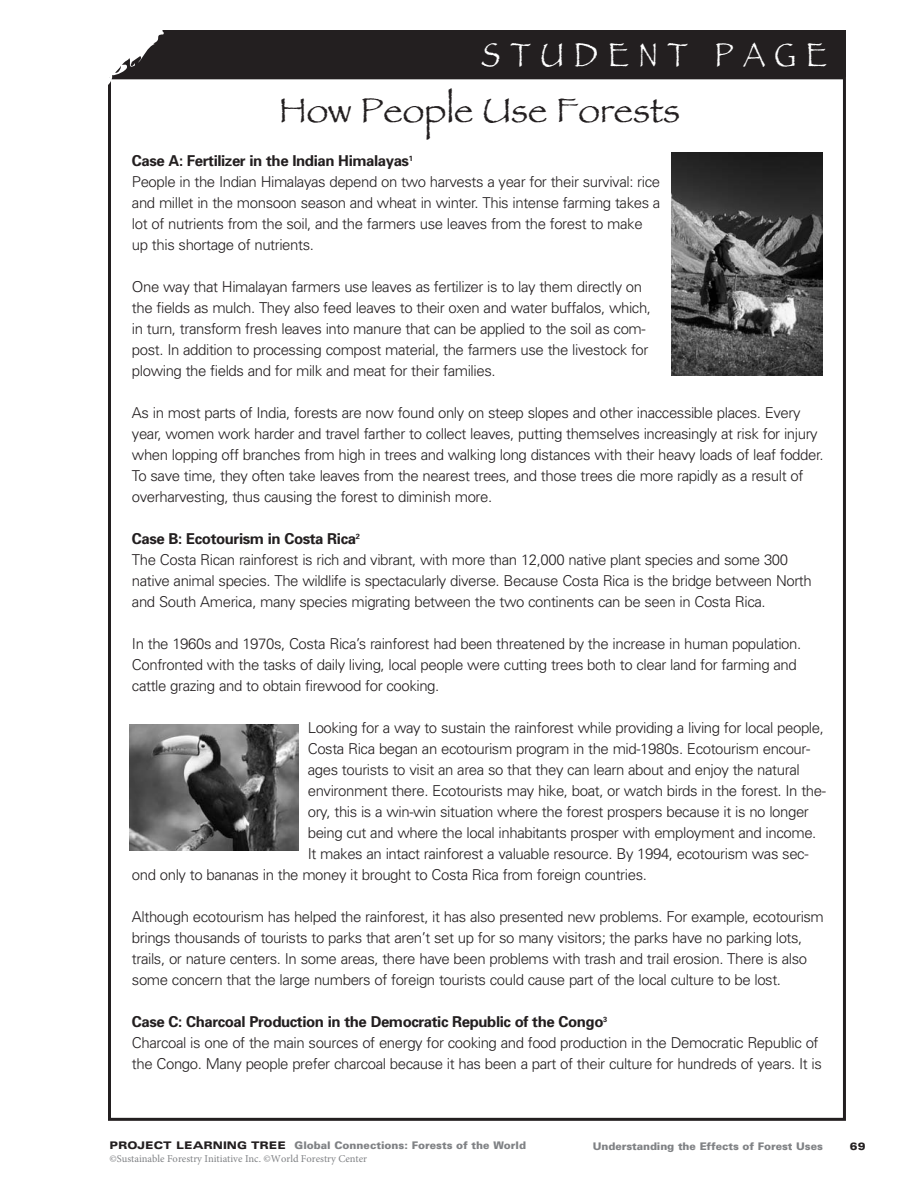
<style>
.page{position:relative;width:918px;height:1188px;background:#fff}
.page>*{position:absolute;margin:0;border:0;box-sizing:border-box;transform-origin:0 0}
.t1{font:36px "Papyrus";color:#231f20}
.t2{font:34.5px "Papyrus";letter-spacing:.33em;color:#fff;scale:.85 1}
.t3{font:300 15px/21px "Univers";letter-spacing:-.03em;color:#231f20}
.t4{font:900 10.5px "Univers";letter-spacing:-.005em;color:#808285}
.t5{font:10.5px "Minion Pro";color:#808285}
.t6{font:900 expanded 10.5px "Univers";color:#231f20}
.s1{font-weight:700}
.s2{font-stretch:expanded;color:#231f20}
</style>
<div class="page">
<div style="left:6px;top:30px;width:840px;height:47px;background:#231f20"></div>
<img style="left:671px;top:152px;width:151px;height:223px">
<img style="left:130px;top:725px;width:169px;height:125px">
<svg style="left:6px;top:30px;width:188px;height:168px"></svg>
<h2 class="t2" style="left:482px;top:34px;width:408px">STUDENT PAGE</h2>
<h1 class="t1" style="left:279px;top:88px;width:402px">How People Use Forests</h1>
<p class="t3" style="left:132px;top:152px;width:530px"><span class="s1">Case A: Fertilizer in the Indian Himalayas</span><sup>1<br></sup>People in the Indian Himalayas depend on two harvests a year for their survival: rice and millet in the monsoon season and wheat in winter. This intense farming takes a lot of nutrients from the soil, and the farmers use leaves from the forest to make up this shortage of nutrients.</p>
<p class="t3" style="left:132px;top:278px;width:521px">One way that Himalayan farmers use leaves as fertilizer is to lay them directly on the fields as mulch. They also feed leaves to their oxen and water buffalos, which, in turn, transform fresh leaves into manure that can be applied to the soil as com&shy;post. In addition to processing compost material, the farmers use the livestock for plowing the fields and for milk and meat for their families.</p>
<p class="t3" style="left:132px;top:404px;width:693px">As in most parts of India, forests are now found only on steep slopes and other inaccessible places. Every year, women work harder and travel farther to collect leaves, putting themselves increasingly at risk for injury when lopping off branches from high in trees and walking long distances with their heavy loads of leaf fodder.<br>To save time, they often take leaves from the nearest trees, and those trees die more rapidly as a result of overharvesting, thus causing the forest to diminish more.</p>
<p class="t3" style="left:132px;top:530px;width:681px"><span class="s1">Case B: Ecotourism in Costa Rica</span><sup>2<br></sup>The Costa Rican rainforest is rich and vibrant, with more than 12,000 native plant species and some 300 native animal species. The wildlife is spectacularly diverse. Because Costa Rica is the bridge between North and South America, many species migrating between the two continents can be seen in Costa Rica.</p>
<p class="t3" style="left:132px;top:635px;width:671px">In the 1960s and 1970s, Costa Rica’s rainforest had been threatened by the increase in human population.<br>Confronted with the tasks of daily living, local people were cutting trees both to clear land for farming and cattle grazing and to obtain firewood for cooking.</p>
<p class="t3" style="left:308px;top:719px;width:518px">Looking for a way to sustain the rainforest while providing a living for local people,</p>
<p class="t3" style="left:308px;top:740px;width:504px">Costa Rica began an ecotourism program in the mid-1980s. Ecotourism encour-</p>
<p class="t3" style="left:308px;top:761px;width:494px">ages tourists to visit an area so that they can learn about and enjoy the natural</p>
<p class="t3" style="left:308px;top:782px;width:520px">environment there. Ecotourists may hike, boat, or watch birds in the forest. In the-</p>
<p class="t3" style="left:308px;top:803px;width:503px">ory, this is a win-win situation where the forest prospers because it is no longer</p>
<p class="t3" style="left:308px;top:824px;width:510px">being cut and where the local inhabitants prosper with employment and income.</p>
<p class="t3" style="left:308px;top:845px;width:502px">It makes an intact rainforest a valuable resource. By 1994, ecotourism was sec-</p>
<p class="t3" style="left:132px;top:866px;width:517px">ond only to bananas in the money it brought to Costa Rica from foreign countries.</p>
<p class="t3" style="left:132px;top:908px;width:694px">Although ecotourism has helped the rainforest, it has also presented new problems. For example, ecotourism brings thousands of tourists to parks that aren’t set up for so many visitors; the parks have no parking lots, trails, or nature centers. In some areas, there have been problems with trash and trail erosion. There is also some concern that the large numbers of foreign tourists could cause part of the local culture to be lost.</p>
<p class="t3" style="left:132px;top:1013px;width:691px"><span class="s1">Case C: Charcoal Production in the Democratic Republic of the Congo</span><sup>3<br></sup>Charcoal is one of the main sources of energy for cooking and food production in the Democratic Republic of the Congo. Many people prefer charcoal because it has been a part of their culture for hundreds of years. It is</p>
<p class="t4" style="left:110px;top:1142px;width:418px"><span class="s2">PROJECT LEARNING TREE</span> Global Connections: Forests of the World</p>
<p class="t4" style="left:593px;top:1142px;width:231px">Understanding the Effects of Forest Uses</p>
<p class="t6" style="left:850px;top:1142px;width:17px">69</p>
<p class="t5" style="left:110px;top:1152px;width:259px">©Sustainable Forestry Initiative Inc. ©World Forestry Center</p>
</div>
